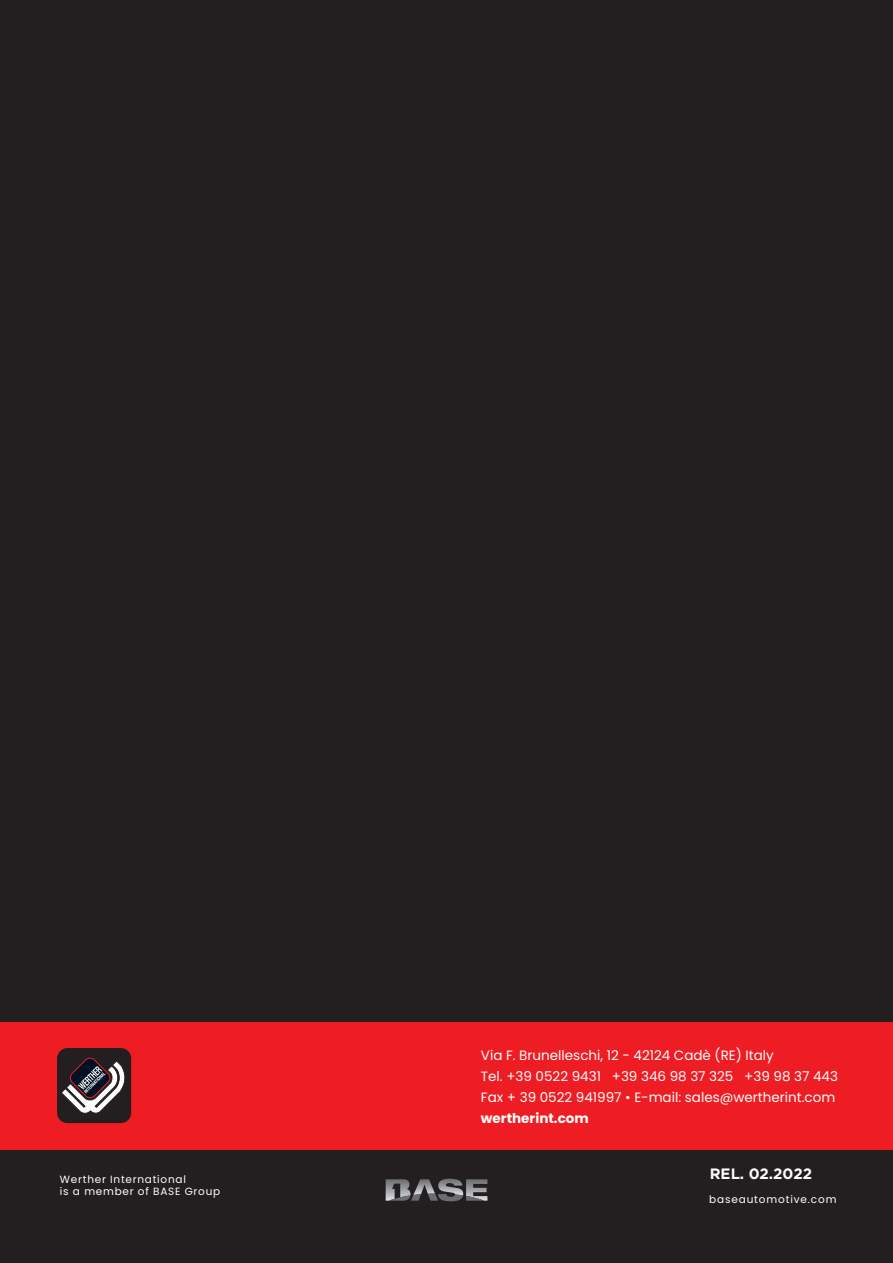
<style>
.page{position:relative;width:893px;height:1263px;background:#231f20}
.page>*{position:absolute;margin:0;border:0;box-sizing:border-box;transform-origin:0 0}
.t1{font:700 15px "Gotham";color:#fff}
.t2{font:13.5px/21px "Poppins";color:#fff}
.t3{font:700 13.5px "Poppins";color:#fff}
.t4{font:10.5px/12px "Poppins";letter-spacing:.07em;color:#fff}
</style>
<div class="page">
<div style="left:0;top:1022px;width:893px;height:127px;background:#ee1d23"></div>
<svg style="left:386px;top:1178px;width:101px;height:23px"></svg>
<div style="left:57px;top:1048px;width:74px;height:75px;background:#231f20;border-radius:10px"></div>
<svg style="left:62px;top:1058px;width:63px;height:55px"></svg>
<p class="t4" style="left:60px;top:1173px;width:162px">Werther International<br>is a member of BASE Group</p>
<p class="t2" style="left:481px;top:1045px;width:359px">Via F. Brunelleschi, 12 - 42124 Cadè (RE) Italy<br>Tel. +39 0522 9431 +39 346 98 37 325 +39 98 37 443<br>Fax + 39 0522 941997 • E-mail: sales@wertherint.com</p>
<p class="t3" style="left:481px;top:1110px;width:109px">wertherint.com</p>
<p class="t1" style="left:710px;top:1163px;width:104px">REL. 02.2022</p>
<p class="t4" style="left:709px;top:1193px;width:129px">baseautomotive.com</p>
</div>
